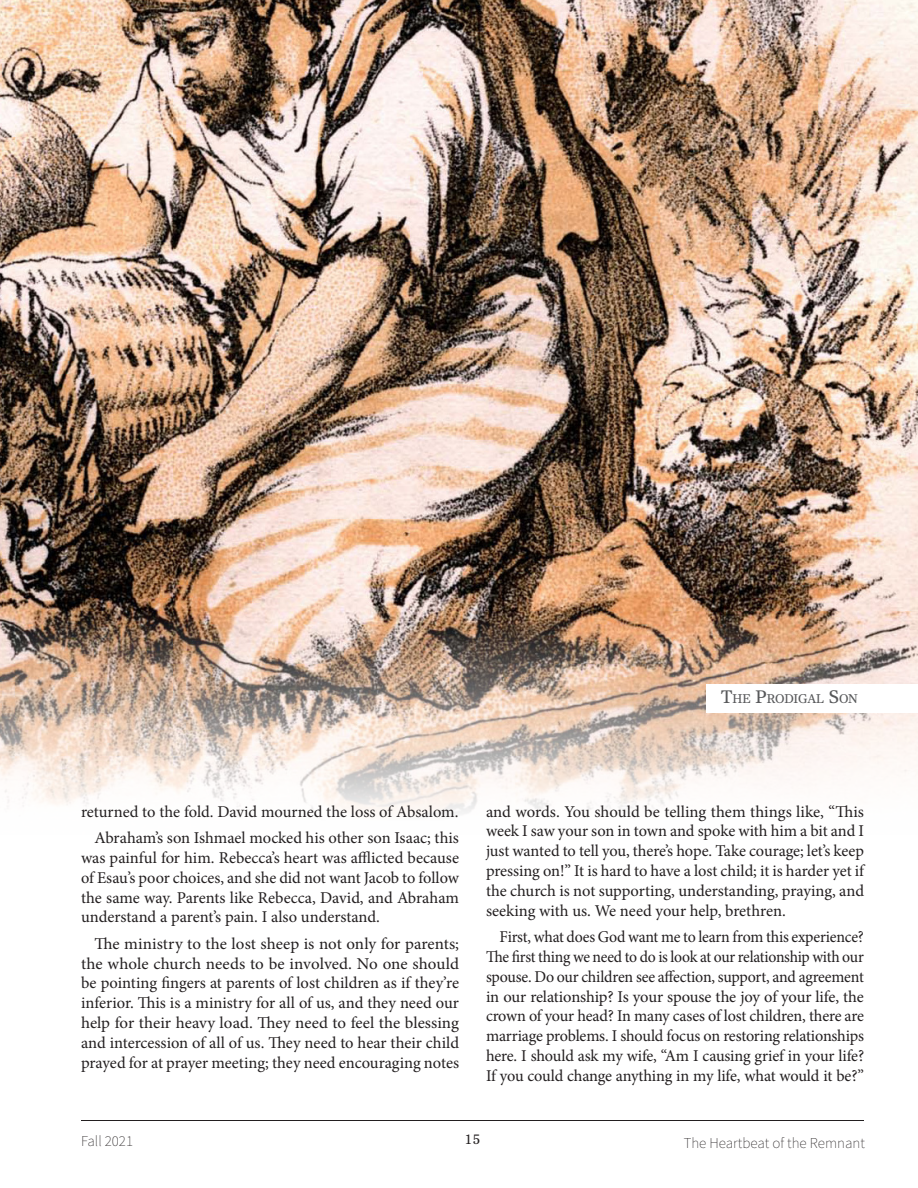
<style>
.page{position:relative;width:918px;height:1188px;background:#fff}
.page>*{position:absolute;margin:0;border:0;box-sizing:border-box;transform-origin:0 0}
.body_text{font:16.5px/19.8px "Minion Pro";letter-spacing:-.005em;color:#231f20;text-align:justify}
.body_text-2{font:16.5px/19.8px "Minion Pro";letter-spacing:-.005em;color:#231f20;text-align:justify;scale:.96 1}
.t1{font:200 15px "Source Sans Pro";color:#231f20}
.t2{font:500 13.5px "Core Serif N 45";color:#231f20}
.category_title{font:500 12.6px "Core Serif N 45";letter-spacing:-.02em;color:#57585a}
.s1{font-size:18px}
</style>
<div class="page">
<hr style="left:81px;top:1120px;width:783px;height:1px;background:#231f20">
<img style="left:0;top:0;width:918px;height:814px">
<div style="left:706px;top:684px;width:212px;height:28px;background:#fff"></div>
<p class="category_title" style="left:721px;top:691px;width:139px"><span class="s1">T</span>HE <span class="s1">P</span>RODIGAL <span class="s1">S</span>ON</p>
<p class="body_text" style="left:81px;top:802px;width:379px">returned to the fold. David mourned the loss of Absalom.</p>
<p class="body_text" style="left:81px;top:828px;width:380px;text-indent:14px">Abraham’s son Ishmael mocked his other son Isaac; this was painful for him. Rebecca’s heart was afflicted because of Esau’s poor choices, and she did not want Jacob to follow the same way. Parents like Rebecca, David, and Abraham understand a parent’s pain. I also understand.</p>
<p class="body_text" style="left:81px;top:934px;width:380px;text-indent:14px">The ministry to the lost sheep is not only for parents; the whole church needs to be involved. No one should be pointing fingers at parents of lost children as if they’re inferior. This is a ministry for all of us, and they need our help for their heavy load. They need to feel the blessing and intercession of all of us. They need to hear their child prayed for at prayer meeting; they need encouraging notes</p>
<p class="body_text" style="left:486px;top:802px;width:380px">and words. You should be telling them things like, “This week I saw your son in town and spoke with him a bit and I just wanted to tell you, there’s hope. Take courage; let’s keep pressing on!” It is hard to have a lost child; it is harder yet if the church is not supporting, understanding, praying, and seeking with us. We need your help, brethren.</p>
<p class="body_text-2" style="left:486px;top:927px;width:395px;text-indent:14px">First, what does God want me to learn from this experience?<br>The first thing we need to do is look at our relationship with our spouse. Do our children see affection, support, and agreement in our relationship? Is your spouse the joy of your life, the crown of your head? In many cases of lost children, there are marriage problems. I should focus on restoring relationships here. I should ask my wife, “Am I causing grief in your life?<br>If you could change anything in my life, what would it be?”</p>
<p class="t1" style="left:81px;top:1132px;width:54px">Fall 2021</p>
<p class="t2" style="left:465px;top:1131px;width:17px">15</p>
<p class="t1" style="left:684px;top:1134px;width:183px">The Heartbeat of the Remnant</p>
</div>
